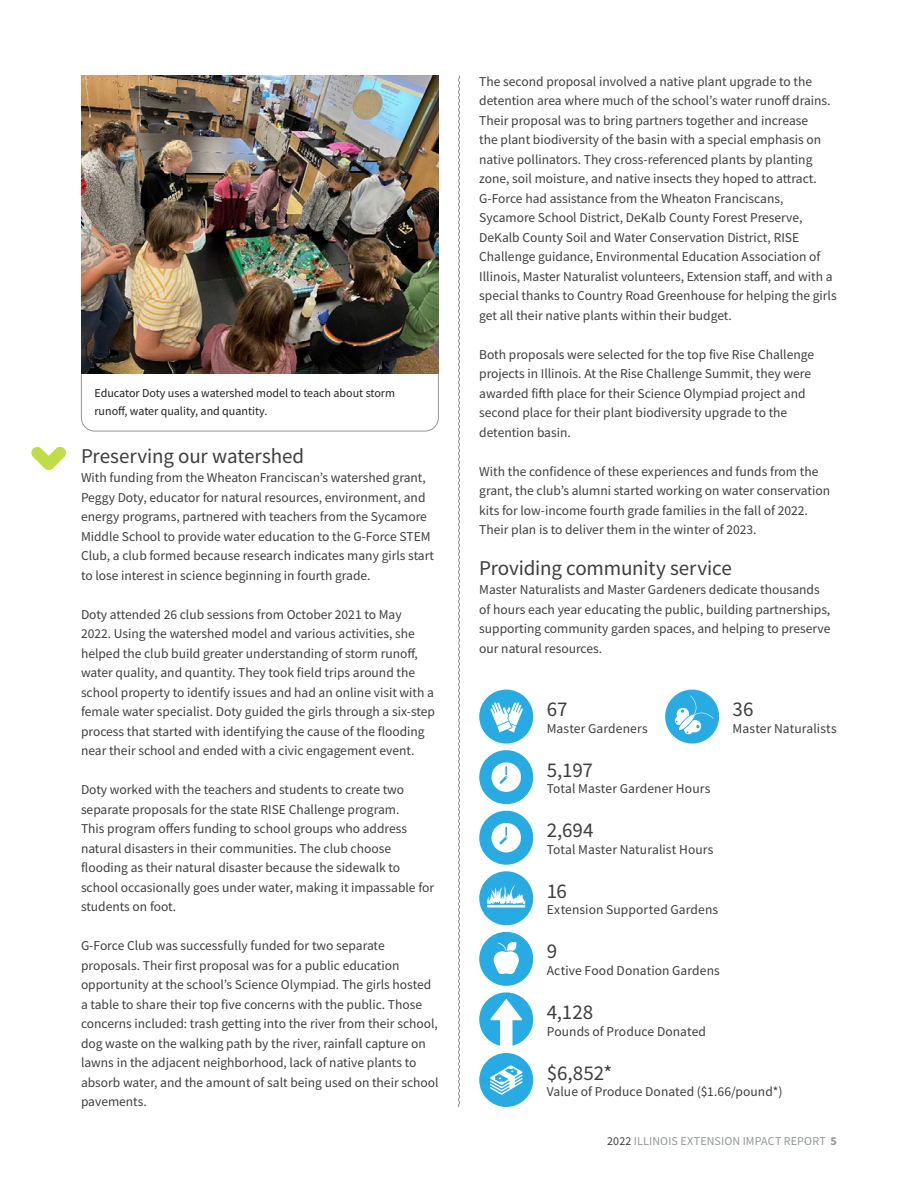
<style>
.page{position:relative;width:918px;height:1188px;background:#fff}
.page>*{position:absolute;margin:0;border:0;box-sizing:border-box;transform-origin:0 0}
.Article_Title{font:21px "Source Sans Pro";letter-spacing:-.01em;color:#3e3e3f}
.Statistic_Number{font:21px "Source Sans Pro";color:#3e3e3f}
.Statistic_Text{font:13.5px/19.5px "Source Sans Pro";color:#3e3e3f}
.Image_Caption{font:12px/18px "Source Sans Pro";color:#231f20}
.t1{font:12px "Source Sans Pro";letter-spacing:.01em;color:#939598}
.s1{color:#3e3e3f}
.s2{font-weight:700}
</style>
<div class="page">
<svg style="left:458px;top:75px;width:2px;height:1032px"></svg>
<hr style="left:0;top:257px;width:1px;height:278px;background:#091855">
<svg style="left:31px;top:447px;width:35px;height:24px"></svg>
<img style="left:81px;top:76px;width:358px;height:297px">
<svg style="left:81px;top:373px;width:358px;height:59px"></svg>
<svg style="left:479px;top:690px;width:54px;height:54px"></svg>
<svg style="left:665px;top:690px;width:54px;height:54px"></svg>
<svg style="left:479px;top:750px;width:54px;height:54px"></svg>
<svg style="left:479px;top:811px;width:54px;height:54px"></svg>
<svg style="left:479px;top:871px;width:54px;height:54px"></svg>
<svg style="left:479px;top:992px;width:54px;height:54px"></svg>
<svg style="left:479px;top:932px;width:54px;height:54px"></svg>
<svg style="left:479px;top:1053px;width:54px;height:54px"></svg>
<p class="Image_Caption" style="left:94px;top:384px;width:302px">Educator Doty uses a watershed model to teach about storm runoff, water quality, and quantity.</p>
<h2 class="Article_Title" style="left:81px;top:442px;width:225px">Preserving our watershed</h2>
<p class="Statistic_Text" style="left:81px;top:468px;width:355px">With funding from the Wheaton Franciscan’s watershed grant, Peggy Doty, educator for natural resources, environment, and energy programs, partnered with teachers from the Sycamore Middle School to provide water education to the G-Force STEM Club, a club formed because research indicates many girls start to lose interest in science beginning in fourth grade.</p>
<p class="Statistic_Text" style="left:81px;top:604px;width:356px">Doty attended 26 club sessions from October 2021 to May 2022. Using the watershed model and various activities, she helped the club build greater understanding of storm runoff, water quality, and quantity. They took field trips around the school property to identify issues and had an online visit with a female water specialist. Doty guided the girls through a six-step process that started with identifying the cause of the flooding near their school and ended with a civic engagement event.</p>
<p class="Statistic_Text" style="left:81px;top:780px;width:355px">Doty worked with the teachers and students to create two separate proposals for the state RISE Challenge program.<br>This program offers funding to school groups who address natural disasters in their communities. The club choose flooding as their natural disaster because the sidewalk to school occasionally goes under water, making it impassable for students on foot.</p>
<p class="Statistic_Text" style="left:81px;top:936px;width:359px">G-Force Club was successfully funded for two separate proposals. Their first proposal was for a public education opportunity at the school’s Science Olympiad. The girls hosted a table to share their top five concerns with the public. Those concerns included: trash getting into the river from their school, dog waste on the walking path by the river, rainfall capture on lawns in the adjacent neighborhood, lack of native plants to absorb water, and the amount of salt being used on their school pavements.</p>
<p class="Statistic_Text" style="left:479px;top:71px;width:359px">The second proposal involved a native plant upgrade to the detention area where much of the school’s water runoff drains.<br>Their proposal was to bring partners together and increase<br>the plant biodiversity of the basin with a special emphasis on native pollinators. They cross-referenced plants by planting zone, soil moisture, and native insects they hoped to attract.<br>G-Force had assistance from the Wheaton Franciscans, Sycamore School District, DeKalb County Forest Preserve, DeKalb County Soil and Water Conservation District, RISE Challenge guidance, Environmental Education Association of Illinois, Master Naturalist volunteers, Extension staff, and with a special thanks to Country Road Greenhouse for helping the girls get all their native plants within their budget.</p>
<p class="Statistic_Text" style="left:479px;top:344px;width:336px">Both proposals were selected for the top five Rise Challenge projects in Illinois. At the Rise Challenge Summit, they were awarded fifth place for their Science Olympiad project and second place for their plant biodiversity upgrade to the detention basin.</p>
<p class="Statistic_Text" style="left:479px;top:461px;width:352px">With the confidence of these experiences and funds from the grant, the club’s alumni started working on water conservation kits for low-income fourth grade families in the fall of 2022.<br>Their plan is to deliver them in the winter of 2023.</p>
<h2 class="Article_Title" style="left:479px;top:554px;width:254px">Providing community service</h2>
<p class="Statistic_Text" style="left:479px;top:580px;width:353px">Master Naturalists and Master Gardeners dedicate thousands of hours each year educating the public, building partnerships, supporting community garden spaces, and helping to preserve our natural resources.</p>
<p class="Statistic_Number" style="left:547px;top:696px;width:22px">67</p>
<p class="Statistic_Text" style="left:547px;top:718px;width:102px">Master Gardeners</p>
<p class="Statistic_Number" style="left:547px;top:756px;width:48px">5,197</p>
<p class="Statistic_Text" style="left:547px;top:779px;width:165px">Total Master Gardener Hours</p>
<p class="Statistic_Number" style="left:547px;top:817px;width:48px">2,694</p>
<p class="Statistic_Text" style="left:547px;top:840px;width:168px">Total Master Naturalist Hours</p>
<p class="Statistic_Number" style="left:547px;top:878px;width:22px">16</p>
<p class="Statistic_Text" style="left:547px;top:900px;width:173px">Extension Supported Gardens</p>
<p class="Statistic_Number" style="left:547px;top:938px;width:12px">9</p>
<p class="Statistic_Text" style="left:547px;top:961px;width:175px">Active Food Donation Gardens</p>
<p class="Statistic_Number" style="left:547px;top:999px;width:48px">4,128</p>
<p class="Statistic_Text" style="left:547px;top:1021px;width:161px">Pounds of Produce Donated</p>
<p class="Statistic_Number" style="left:733px;top:696px;width:22px">36</p>
<p class="Statistic_Text" style="left:733px;top:718px;width:106px">Master Naturalists</p>
<p class="Statistic_Number" style="left:547px;top:1059px;width:67px">$6,852*</p>
<p class="Statistic_Text" style="left:547px;top:1082px;width:237px">Value of Produce Donated ($1.66/pound*)</p>
<p class="t1" style="left:607px;top:1133px;width:231px"><span class="s1">2022</span> ILLINOIS EXTENSION IMPACT REPORT <span class="s2">5</span></p>
</div>
